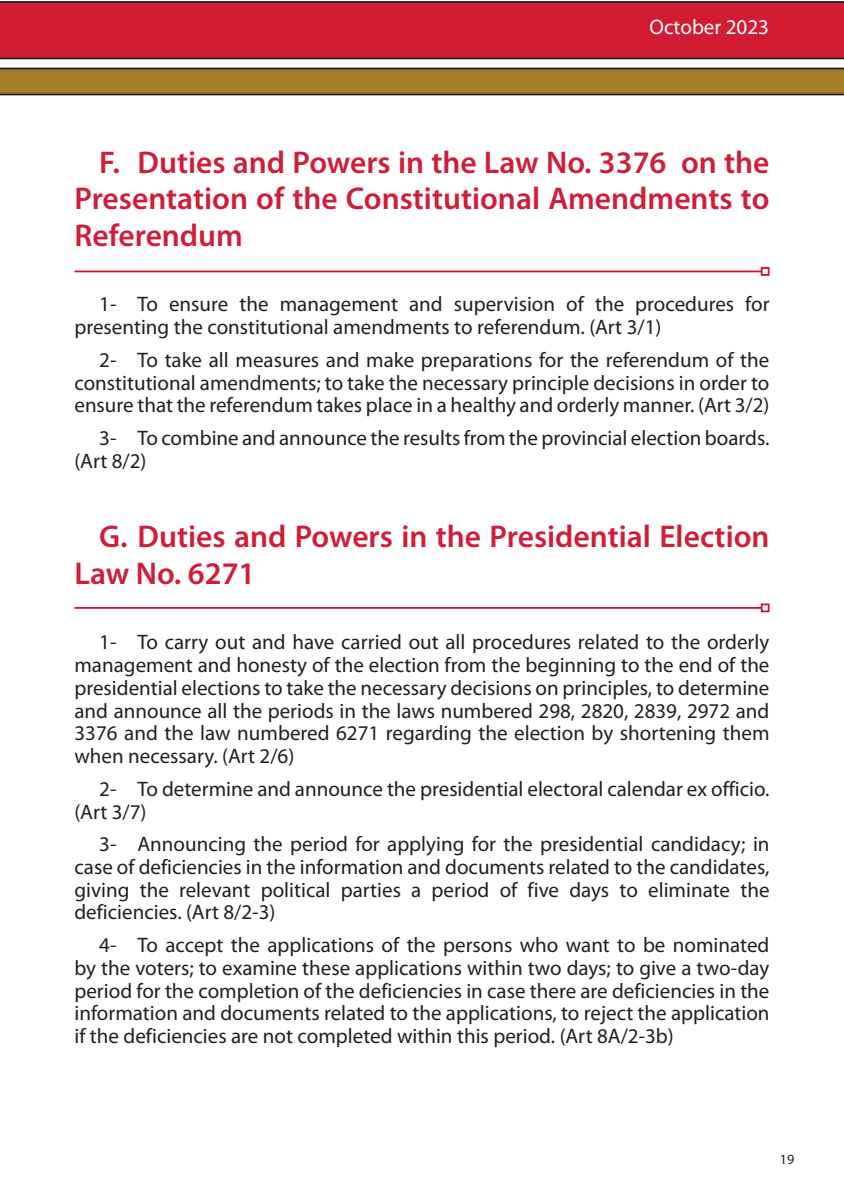
<style>
.page{position:relative;width:844px;height:1191px;background:#fff}
.page>*{position:absolute;margin:0;border:0;box-sizing:border-box;transform-origin:0 0}
.Ana_metin{font:600 31.5px/36.8px "Myriad Pro";color:#d01e39;text-align:justify}
.Ana_metin-2{font:21px/22.8px "Myriad Pro";color:#231f20;text-align:justify}
.t1{font:21px "Myriad Pro";color:#fff}
.t2{font:14px "Myriad Pro";color:#231f20}
</style>
<div class="page">
<hr style="left:74px;top:270px;width:687px;height:2px;background:#d30d2b">
<div style="left:760px;top:267px;width:9px;height:9px;border:2px solid #d30d2b"></div>
<hr style="left:74px;top:607px;width:687px;height:2px;background:#d30d2b">
<div style="left:760px;top:603px;width:9px;height:9px;border:2px solid #d30d2b"></div>
<svg style="left:0;top:59px;width:843px;height:37px"></svg>
<div style="left:0;top:1px;width:843px;height:58px;background:#d21c32"></div>
<svg style="left:0;top:68px;width:843px;height:27px;background:#967327"></svg>
<p class="t1" style="left:649px;top:14px;width:121px">October 2023</p>
<p class="Ana_metin" style="left:74px;top:143px;width:696px;text-indent:25px">F. Duties and Powers in the Law No. 3376 on the Presentation of the Constitutional Amendments to Referendum</p>
<p class="Ana_metin-2" style="left:74px;top:293px;width:696px;text-indent:25px">1- To ensure the management and supervision of the procedures for presenting the constitutional amendments to referendum. (Art 3/1)</p>
<p class="Ana_metin-2" style="left:74px;top:348px;width:696px;text-indent:25px">2- To take all measures and make preparations for the referendum of the constitutional amendments; to take the necessary principle decisions in order to ensure that the referendum takes place in a healthy and orderly manner. (Art 3/2)</p>
<p class="Ana_metin-2" style="left:74px;top:426px;width:696px;text-indent:25px">3- To combine and announce the results from the provincial election boards. (Art 8/2)</p>
<p class="Ana_metin" style="left:74px;top:517px;width:696px;text-indent:25px">G. Duties and Powers in the Presidential Election<br>Law No. 6271</p>
<p class="Ana_metin-2" style="left:74px;top:630px;width:696px;text-indent:25px">1- To carry out and have carried out all procedures related to the orderly management and honesty of the election from the beginning to the end of the presidential elections to take the necessary decisions on principles, to determine and announce all the periods in the laws numbered 298, 2820, 2839, 2972 and 3376 and the law numbered 6271 regarding the election by shortening them when necessary. (Art 2/6)</p>
<p class="Ana_metin-2" style="left:74px;top:777px;width:696px;text-indent:25px">2- To determine and announce the presidential electoral calendar ex officio. (Art 3/7)</p>
<p class="Ana_metin-2" style="left:74px;top:832px;width:696px;text-indent:25px">3- Announcing the period for applying for the presidential candidacy; in case of deficiencies in the information and documents related to the candidates, giving the relevant political parties a period of five days to eliminate the deficiencies. (Art 8/2-3)</p>
<p class="Ana_metin-2" style="left:74px;top:933px;width:696px;text-indent:25px">4- To accept the applications of the persons who want to be nominated by the voters; to examine these applications within two days; to give a two-day period for the completion of the deficiencies in case there are deficiencies in the information and documents related to the applications, to reject the application if the deficiencies are not completed within this period. (Art 8A/2-3b)</p>
<p class="t2" style="left:779px;top:1150px;width:16px">19</p>
</div>
